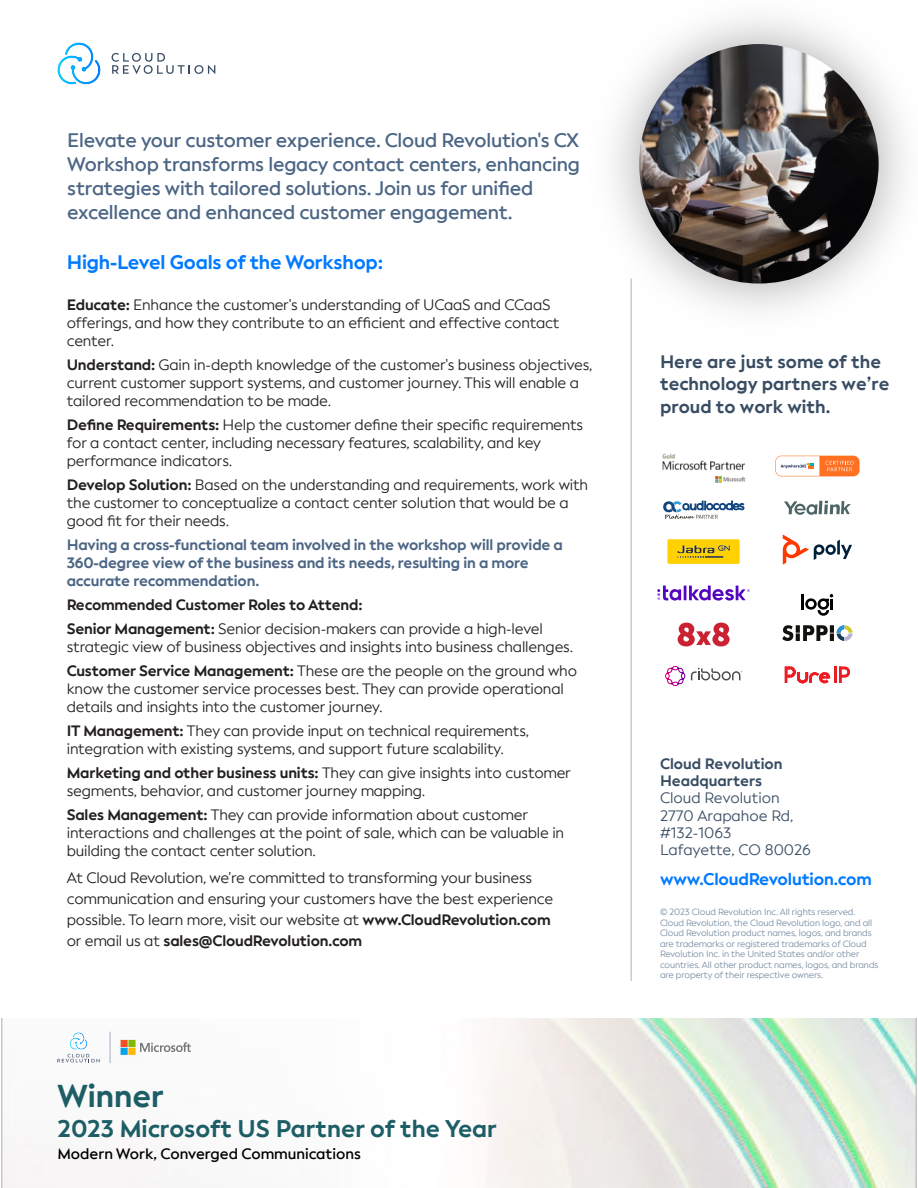
<style>
.page{position:relative;width:918px;height:1188px;background:#fff}
.page>*{position:absolute;margin:0;border:0;box-sizing:border-box;transform-origin:0 0}
.t1{font:700 31.5px "Facundo";color:#1d5e66}
.t2{font:700 24px "Facundo";color:#1d5e66}
.t3{font:600 19.5px/24px "Facundo";letter-spacing:-.01em;color:#4b6584}
.t4{font:700 19.5px "Facundo";letter-spacing:-.01em;color:#007aff}
.t5{font:700 18px/22.5px "Facundo";color:#384c63}
.t6{font:700 16.8px "Facundo";letter-spacing:-.01em;color:#007aff}
.t7{font:15px/18px "Facundo";letter-spacing:-.01em;color:#231f20}
.t8{font:700 15px/18px "Facundo";letter-spacing:-.01em;color:#4b6584}
.t9{font:700 15px/24px "Facundo";letter-spacing:-.01em;color:#231f20}
.t10{font:15px/17.2px "Facundo";color:#384c63}
.t11{font:600 15px "Facundo";color:#000}
.t12{font:700 15px/17.2px "Facundo";color:#384c63}
.t13{font:9px/10.5px "Facundo";letter-spacing:-.01em;color:#778ca3}
.s1{font-weight:700}
.s2{font-weight:400}
</style>
<div class="page">
<svg style="left:112px;top:53px;width:103px;height:21px"></svg>
<svg style="left:57px;top:42px;width:44px;height:42px"></svg>
<hr style="left:631px;top:278px;width:1px;height:703px;background:#a5b1c2">
<img style="left:1px;top:1018px;width:916px;height:170px">
<svg style="left:57px;top:1032px;width:43px;height:30px"></svg>
<svg style="left:121px;top:1040px;width:70px;height:15px"></svg>
<hr style="left:110px;top:1032px;width:1px;height:31px;background:#a5b1c2">
<svg style="left:783px;top:534px;width:69px;height:31px"></svg>
<svg style="left:785px;top:666px;width:65px;height:17px"></svg>
<svg style="left:775px;top:456px;width:85px;height:21px"></svg>
<svg style="left:784px;top:501px;width:67px;height:14px"></svg>
<svg style="left:802px;top:594px;width:31px;height:22px"></svg>
<svg style="left:782px;top:625px;width:71px;height:16px"></svg>
<img style="left:662px;top:453px;width:84px;height:30px">
<svg style="left:667px;top:539px;width:73px;height:25px;background:#e8c211"></svg>
<svg style="left:663px;top:501px;width:81px;height:18px"></svg>
<svg style="left:678px;top:623px;width:52px;height:23px"></svg>
<svg style="left:665px;top:666px;width:77px;height:20px"></svg>
<svg style="left:657px;top:586px;width:93px;height:15px"></svg>
<img style="left:613px;top:18px;width:292px;height:338px">
<img style="left:639px;top:44px;width:240px;height:240px;border-radius:120px">
<h3 class="t3" style="left:67px;top:130px;width:514px">Elevate your customer experience. Cloud Revolution's CX Workshop transforms legacy contact centers, enhancing strategies with tailored solutions. Join us for unified excellence and enhanced customer engagement.</h3>
<h3 class="t4" style="left:67px;top:254px;width:318px">High-Level Goals of the Workshop:</h3>
<p class="t7" style="left:67px;top:296px;width:494px"><span class="s1">Educate:</span> Enhance the customer's understanding of UCaaS and CCaaS offerings, and how they contribute to an efficient and effective contact center.</p>
<p class="t7" style="left:67px;top:356px;width:527px"><span class="s1">Understand:</span> Gain in-depth knowledge of the customer's business objectives, current customer support systems, and customer journey. This will enable a tailored recommendation to be made.</p>
<p class="t7" style="left:67px;top:416px;width:518px"><span class="s1">Define Requirements:</span> Help the customer define their specific requirements for a contact center, including necessary features, scalability, and key performance indicators.</p>
<p class="t7" style="left:67px;top:476px;width:523px"><span class="s1">Develop Solution:</span> Based on the understanding and requirements, work with the customer to conceptualize a contact center solution that would be a good fit for their needs.</p>
<p class="t8" style="left:67px;top:538px;width:498px">Having a cross-functional team involved in the workshop will provide a<br>360-degree view of the business and its needs, resulting in a more accurate recommendation.</p>
<p class="t9" style="left:67px;top:595px;width:478px">Recommended Customer Roles to Attend:<br>Senior Management: <span class="s2">Senior decision-makers can provide a high-level</span></p>
<p class="t7" style="left:67px;top:635px;width:512px;line-height:24px">strategic view of business objectives and insights into business challenges.<br><span class="s1">Customer Service Management:</span> These are the people on the ground who</p>
<p class="t7" style="left:67px;top:682px;width:499px">know the customer service processes best. They can provide operational details and insights into the customer journey.</p>
<p class="t7" style="left:67px;top:722px;width:464px"><span class="s1">IT Management:</span> They can provide input on technical requirements, integration with existing systems, and support future scalability.</p>
<p class="t7" style="left:67px;top:766px;width:506px"><span class="s1">Marketing and other business units:</span> They can give insights into customer segments, behavior, and customer journey mapping.</p>
<p class="t7" style="left:67px;top:806px;width:499px"><span class="s1">Sales Management:</span> They can provide information about customer interactions and challenges at the point of sale, which can be valuable in building the contact center solution.</p>
<p class="t7" style="left:67px;top:868px;width:488px;line-height:21px">At Cloud Revolution, we're committed to transforming your business communication and ensuring your customers have the best experience possible. To learn more, visit our website at <span class="s1">www.CloudRevolution.com </span>or email us at <span class="s1">sales@CloudRevolution.com</span></p>
<h1 class="t1" style="left:57px;top:1083px;width:108px">Winner</h1>
<h2 class="t2" style="left:57px;top:1119px;width:441px">2023 Microsoft US Partner of the Year</h2>
<p class="t11" style="left:57px;top:1148px;width:305px">Modern Work, Converged Communications</p>
<p class="t5" style="left:660px;top:352px;width:231px">Here are just some of the technology partners we’re proud to work with.</p>
<p class="t12" style="left:660px;top:756px;width:124px">Cloud Revolution<br>Headquarters</p>
<p class="t10" style="left:660px;top:791px;width:152px">Cloud Revolution<br>2770 Arapahoe Rd, #132-1063<br>Lafayette, CO 80026</p>
<p class="t6" style="left:660px;top:872px;width:213px">www.CloudRevolution.com</p>
<p class="t13" style="left:660px;top:908px;width:220px">© 2023 Cloud Revolution Inc. All rights reserved.<br>Cloud Revolution, the Cloud Revolution logo, and all Cloud Revolution product names, logos, and brands are trademarks or registered trademarks of Cloud Revolution Inc. in the United States and/or other countries. All other product names, logos, and brands are property of their respective owners.</p>
</div>
